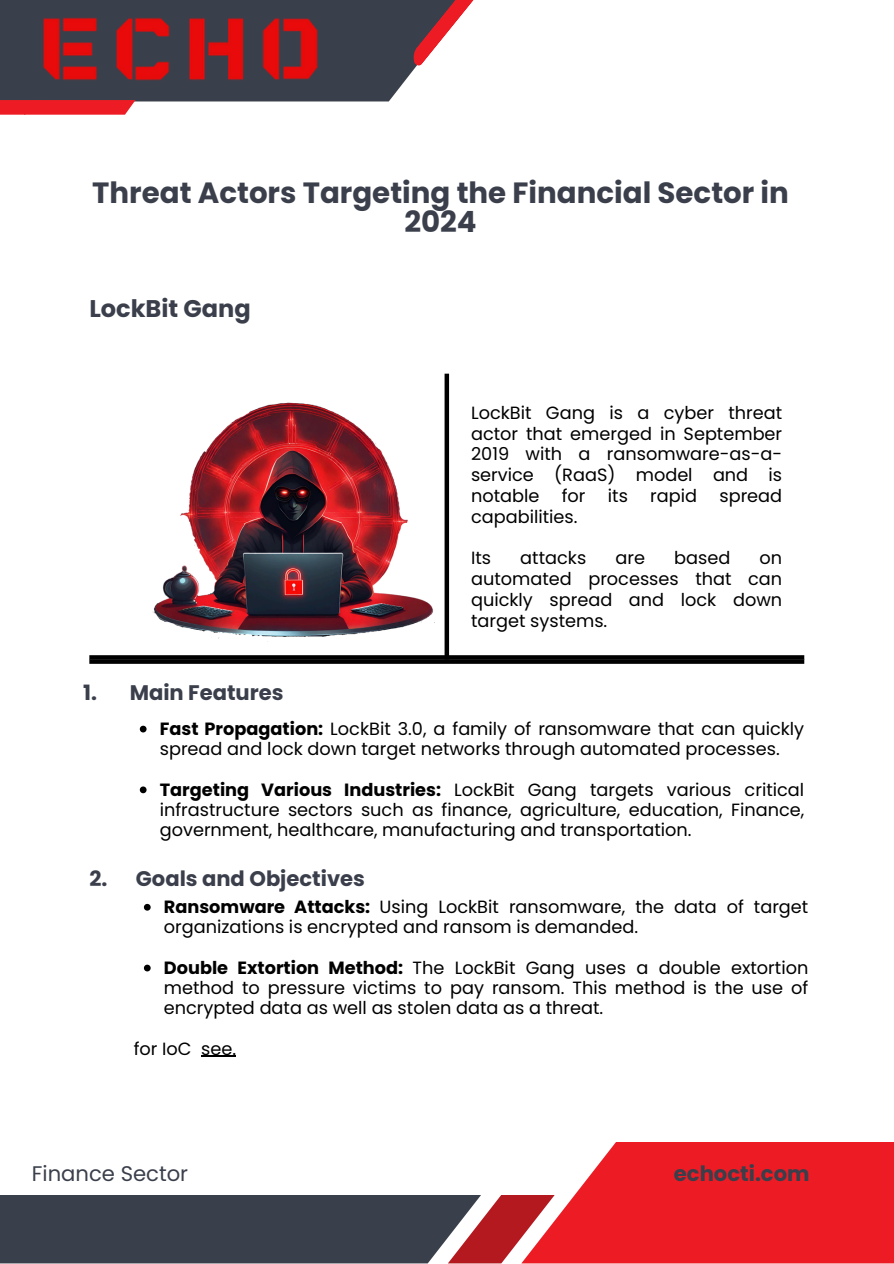
<style>
.page{position:relative;width:894px;height:1264px;background:#fff}
.page>*{position:absolute;margin:0;border:0;box-sizing:border-box;transform-origin:0 0}
.t1{font:700 29.25px/29.2px "Poppins";color:#3a3f4b;text-align:center}
.t2{font:700 24px "Poppins";color:#3a3f4b}
.t3{font:21.15px "Poppins";color:#3a3f4b}
.t4{font:700 21.15px "Poppins";color:#3a3f4b}
.t5{font:700 21px "Poppins";color:#3a3f4b}
.t6{font:17.7px/20.9px "Poppins";color:#000;text-align:justify}
.s1{font-weight:700}
</style>
<div class="page">
<div style="left:554px;top:1142px;width:339px;height:121px;background:#ed1c24"></div>
<svg style="left:0;top:1195px;width:554px;height:68px;background:#554851"></svg>
<div style="left:0;top:0;width:417px;height:101px;background:#3a404b"></div>
<img style="left:40px;top:15px;width:281px;height:67px">
<svg style="left:412px;top:0;width:62px;height:66px"></svg>
<div style="left:0;top:100px;width:36px;height:15px;background:#ed1c24"></div>
<svg style="left:24px;top:100px;width:111px;height:15px;background:#ed2a31"></svg>
<div style="left:444px;top:373px;width:5px;height:286px;background:#000"></div>
<img style="left:153px;top:402px;width:280px;height:240px">
<svg style="left:140px;top:725px;width:6px;height:7px"></svg>
<svg style="left:140px;top:786px;width:6px;height:7px"></svg>
<svg style="left:144px;top:903px;width:7px;height:7px"></svg>
<svg style="left:144px;top:964px;width:7px;height:7px"></svg>
<hr style="left:201px;top:1055px;width:31px;height:1px;background:#000">
<svg style="left:89px;top:655px;width:715px;height:4px;background:#0c0c0c"></svg>
<div style="left:89px;top:659px;width:715px;height:5px;background:#000"></div>
<h1 class="t1" style="left:92px;top:178px;width:698px">Threat Actors Targeting the Financial Sector in<br>2024</h1>
<h3 class="t2" style="left:89px;top:291px;width:163px">LockBit Gang</h3>
<h2 class="t5" style="left:83px;top:678px;width:15px">1.</h2>
<p class="t5" style="left:130px;top:678px;width:155px">Main Features</p>
<p class="t6" style="left:471px;top:402px;width:312px">LockBit Gang is a cyber threat actor that emerged in September 2019 with a ransomware-as-a&shy;service (RaaS) model and is notable</p>
<p class="t6" style="left:561px;top:485px;width:25px">for</p>
<p class="t6" style="left:607px;top:485px;width:22px">its</p>
<p class="t6" style="left:650px;top:485px;width:48px">rapid</p>
<p class="t6" style="left:719px;top:485px;width:64px">spread</p>
<p class="t6" style="left:471px;top:506px;width:108px">capabilities.</p>
<p class="t6" style="left:471px;top:548px;width:22px">Its</p>
<p class="t6" style="left:520px;top:548px;width:67px">attacks</p>
<p class="t6" style="left:615px;top:548px;width:31px">are</p>
<p class="t6" style="left:674px;top:548px;width:58px">based</p>
<p class="t6" style="left:471px;top:548px;width:312px;text-indent:288px">on automated processes that can quickly spread and lock down target systems.</p>
<p class="t5" style="left:89px;top:863px;width:19px">2.</p>
<h3 class="t6" style="left:160px;top:718px;width:645px;line-height:20.2px"><span class="s1">Fast Propagation:</span> LockBit 3.0, a family of ransomware that can quickly spread and lock down target networks through automated processes.</h3>
<h3 class="t6" style="left:160px;top:779px;width:645px;line-height:20.2px"><span class="s1">Targeting Various Industries:</span> LockBit Gang targets various critical infrastructure sectors such as finance, agriculture, education, Finance, government, healthcare, manufacturing and transportation.</h3>
<p class="t5" style="left:136px;top:863px;width:230px">Goals and Objectives</p>
<p class="t6" style="left:164px;top:896px;width:645px;line-height:20.2px"><span class="s1">Ransomware Attacks:</span> Using LockBit ransomware, the data of target organizations is encrypted and ransom is demanded.</p>
<p class="t6" style="left:164px;top:957px;width:645px;line-height:20.2px"><span class="s1">Double Extortion Method:</span> The LockBit Gang uses a double extortion method to pressure victims to pay ransom. This method is the use of encrypted data as well as stolen data as a threat.</p>
<p class="t6" style="left:134px;top:1038px;width:104px">for IoC see.</p>
<h3 class="t3" style="left:32px;top:1158px;width:158px">Finance Sector</h3>
<h4 class="t4" style="left:673px;top:1158px;width:137px">echocti.com</h4>
</div>
